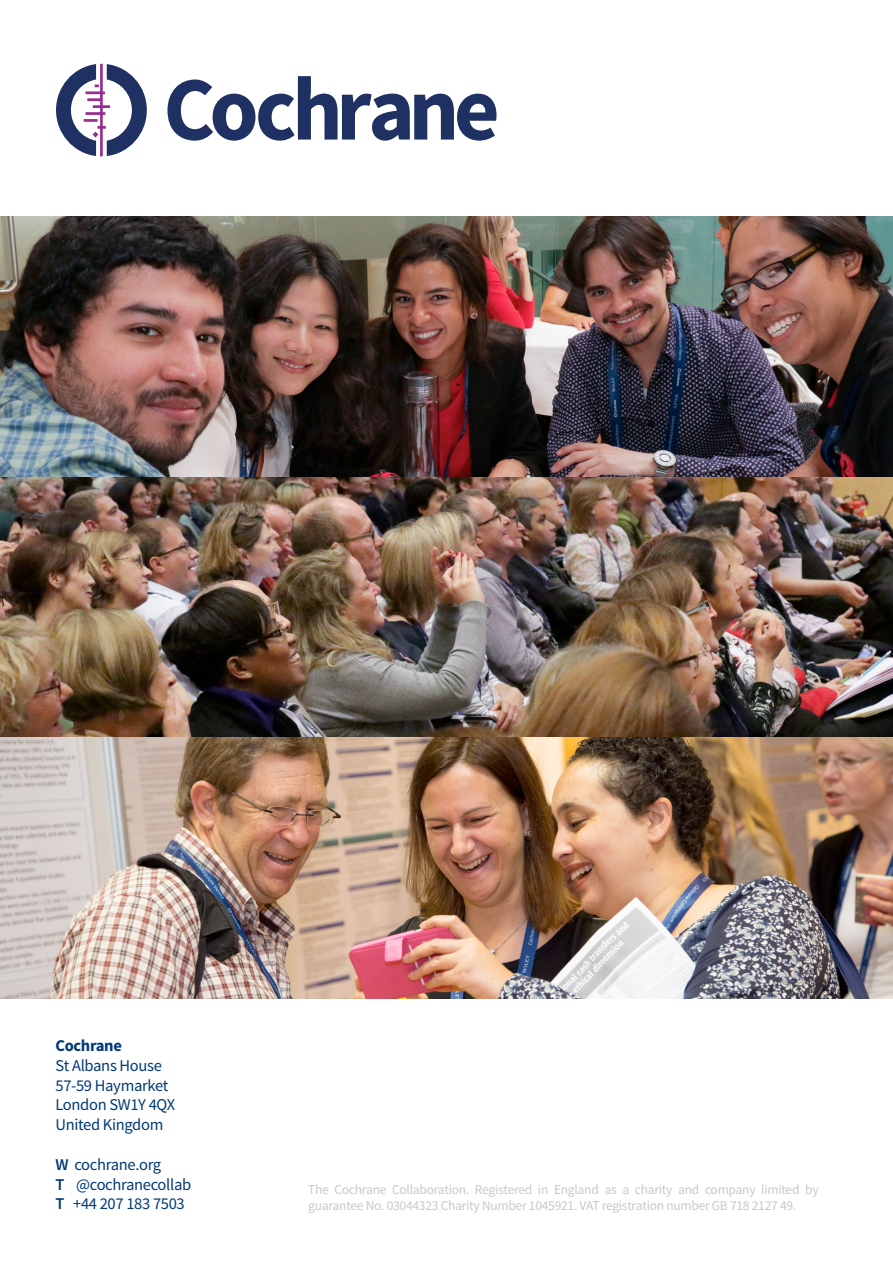
<style>
.page{position:relative;width:893px;height:1263px;background:#fff}
.page>*{position:absolute;margin:0;border:0;box-sizing:border-box;transform-origin:0 0}
.t1{font:16.5px/19.8px "Source Sans Pro";letter-spacing:-.02em;color:#003976}
.t2{font:700 16.5px "Source Sans Pro";letter-spacing:-.02em;color:#003976}
.t3{font:13.5px/16.2px "Source Sans Pro";letter-spacing:-.02em;color:#c7c8ca}
.s1{font-weight:600}
</style>
<div class="page">
<svg style="left:56px;top:64px;width:91px;height:92px"></svg>
<svg style="left:167px;top:76px;width:329px;height:65px"></svg>
<img style="left:0;top:217px;width:893px;height:781px">
<p class="t2" style="left:56px;top:1035px;width:68px">Cochrane</p>
<p class="t1" style="left:56px;top:1056px;width:121px">St Albans House<br>57-59 Haymarket<br>London SW1Y 4QX<br>United Kingdom</p>
<p class="t1" style="left:56px;top:1155px;width:137px"><span class="s1">W</span> cochrane.org<br><span class="s1">T</span> @cochranecollab<br><span class="s1">T</span> +44 207 183 7503</p>
<p class="t3" style="left:308px;top:1181px;width:512px">The Cochrane Collaboration. Registered in England as a charity and company limited by guarantee No. 03044323 Charity Number 1045921. VAT registration number GB 718 2127 49.</p>
</div>
